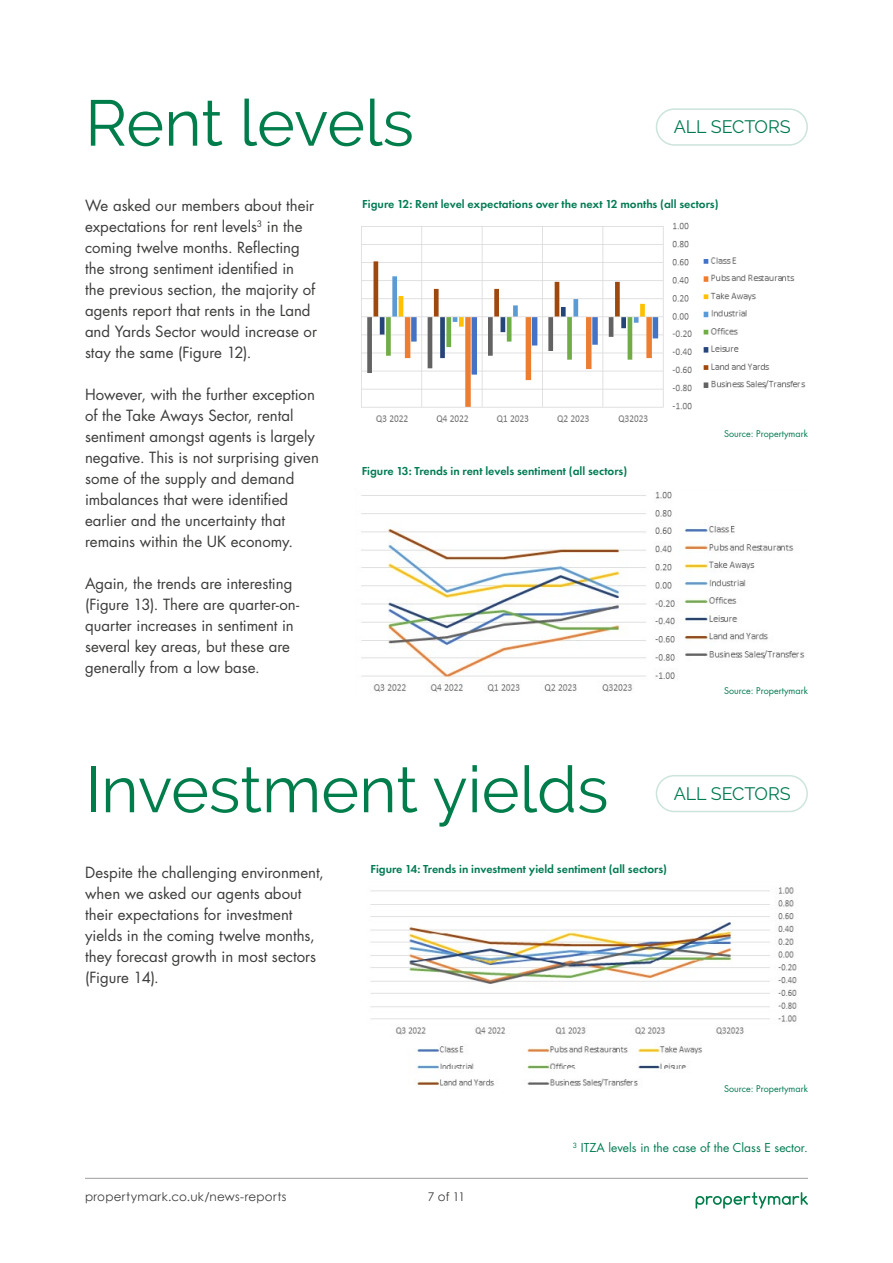
<style>
.page{position:relative;width:893px;height:1263px;background:#fff}
.page>*{position:absolute;margin:0;border:0;box-sizing:border-box;transform-origin:0 0}
.t1{font:64.5px "Raleway";color:#007d4a}
.t2{font:18px "Raleway";letter-spacing:-.01em;color:#007a53}
.t3{font:15px/21px "Futura Std";color:#3c3c3b}
.t4{font:600 12px "Futura PT";color:#007b54}
.t5{font:12px "Futura Std";color:#007b54}
.t6{font:12px "Century Gothic";letter-spacing:.02em;color:#3c3c3b}
.t7{font:9px "Futura Std";color:#007b54}
</style>
<div class="page">
<hr style="left:85px;top:1178px;width:723px;height:1px;background:#9d9d9c">
<svg style="left:696px;top:1192px;width:112px;height:16px"></svg>
<img style="left:361px;top:222px;width:445px;height:201px">
<img style="left:361px;top:491px;width:444px;height:201px">
<img style="left:370px;top:887px;width:427px;height:200px">
<div style="left:656px;top:108px;width:152px;height:38px;border:2px solid #cce4dd;border-radius:18px"></div>
<div style="left:656px;top:775px;width:152px;height:37px;border:2px solid #cce4dd;border-radius:18px"></div>
<h1 class="t1" style="left:85px;top:85px;width:330px">Rent levels</h1>
<p class="t2" style="left:674px;top:117px;width:118px">ALL SECTORS</p>
<p class="t3" style="left:85px;top:195px;width:234px">We asked our members about their expectations for rent levels<sup>3</sup> in the coming twelve months. Reflecting the strong sentiment identified in the previous section, the majority of agents report that rents in the Land and Yards Sector would increase or stay the same (Figure 12).</p>
<p class="t3" style="left:85px;top:384px;width:235px">However, with the further exception of the Take Aways Sector, rental sentiment amongst agents is largely negative. This is not surprising given some of the supply and demand imbalances that were identified earlier and the uncertainty that remains within the UK economy.</p>
<p class="t3" style="left:85px;top:573px;width:216px">Again, the trends are interesting (Figure 13). There are quarter-on&shy;quarter increases in sentiment in several key areas, but these are generally from a low base.</p>
<p class="t4" style="left:362px;top:196px;width:358px">Figure 12: Rent level expectations over the next 12 months (all sectors)</p>
<p class="t4" style="left:362px;top:463px;width:267px">Figure 13: Trends in rent levels sentiment (all sectors)</p>
<p class="t7" style="left:724px;top:428px;width:85px">Source: Propertymark</p>
<p class="t7" style="left:724px;top:685px;width:85px">Source: Propertymark</p>
<h1 class="t1" style="left:85px;top:752px;width:525px">Investment yields</h1>
<p class="t2" style="left:674px;top:783px;width:118px">ALL SECTORS</p>
<p class="t3" style="left:85px;top:862px;width:240px">Despite the challenging environment, when we asked our agents about their expectations for investment yields in the coming twelve months, they forecast growth in most sectors (Figure 14).</p>
<p class="t4" style="left:370px;top:861px;width:298px">Figure 14: Trends in investment yield sentiment (all sectors)</p>
<p class="t7" style="left:724px;top:1083px;width:85px">Source: Propertymark</p>
<p class="t6" style="left:85px;top:1188px;width:203px">propertymark.co.uk/news-reports</p>
<p class="t6" style="left:428px;top:1188px;width:39px">7 of 11</p>
<p class="t5" style="left:573px;top:1139px;width:237px"><sup>3</sup> ITZA levels in the case of the Class E sector.</p>
</div>
